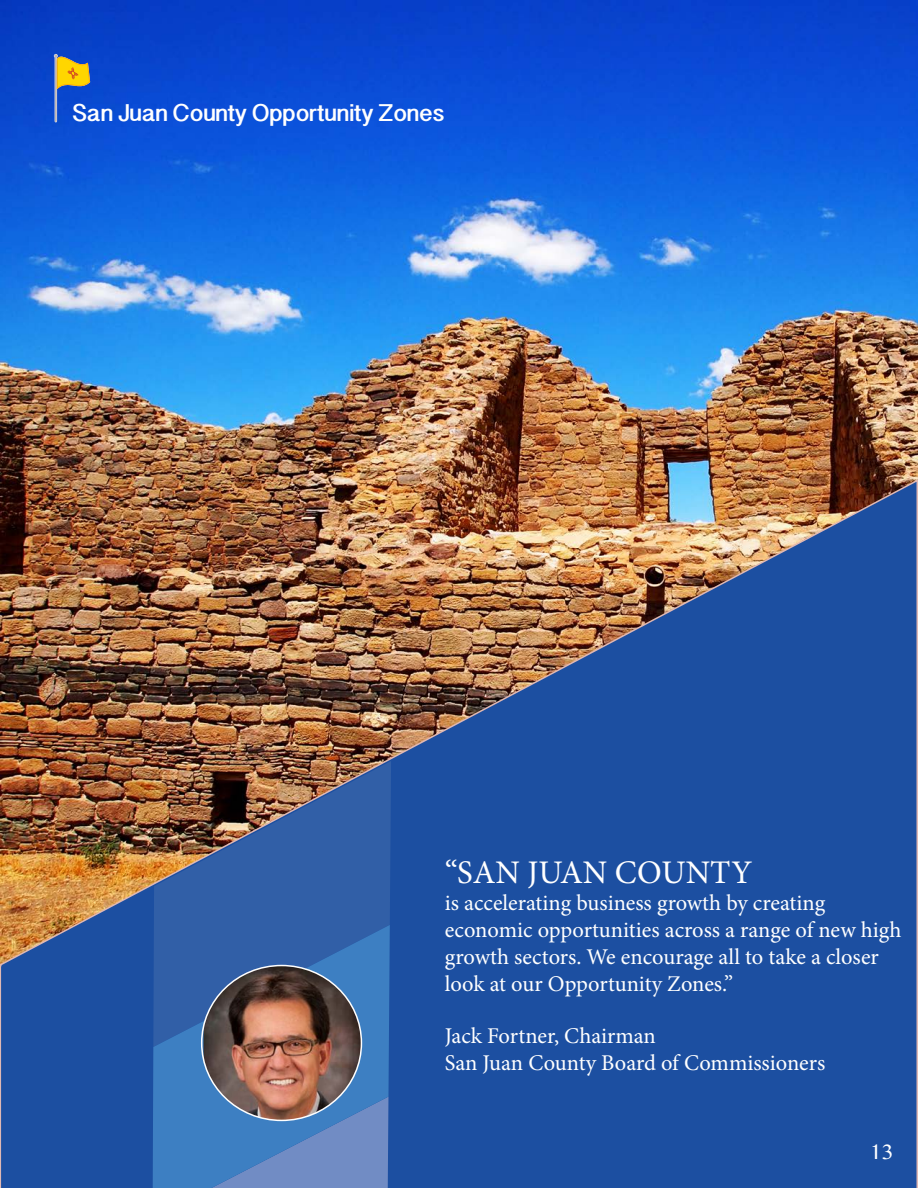
<style>
.page{position:relative;width:918px;height:1188px;background:#fff}
.page>*{position:absolute;margin:0;border:0;box-sizing:border-box;transform-origin:0 0}
.t1{font:33px "Minion Pro";color:#fff}
.t2{font:700 24px "Devanagari Sangam MN";color:#fff}
.t3{font:22.5px/27px "Minion Pro";color:#fff}
.t4{font:21px "Lao MN";color:#fff}
</style>
<div class="page">
<img style="left:0;top:0;width:918px;height:478px">
<img style="left:0;top:478px;width:918px;height:710px">
<svg style="left:1px;top:887px;width:151px;height:301px;background:#335795"></svg>
<img style="left:153px;top:761px;width:238px;height:286px">
<svg style="left:153px;top:925px;width:237px;height:263px;background:#4477b9"></svg>
<svg style="left:54px;top:54px;width:36px;height:69px;background:#667a8b"></svg>
<img style="left:204px;top:966px;width:157px;height:154px">
<p class="t2" style="left:72px;top:99px;width:374px">San Juan County Opportunity Zones</p>
<p class="t1" style="left:445px;top:850px;width:309px">“SAN JUAN COUNTY</p>
<p class="t3" style="left:445px;top:889px;width:458px">is accelerating business growth by creating economic opportunities across a range of new high growth sectors. We encourage all to take a closer look at our Opportunity Zones.”</p>
<p class="t3" style="left:445px;top:1023px;width:213px">Jack Fortner, Chairman</p>
<p class="t3" style="left:445px;top:1050px;width:382px">San Juan County Board of Commissioners</p>
<p class="t4" style="left:869px;top:1138px;width:26px">13</p>
</div>
